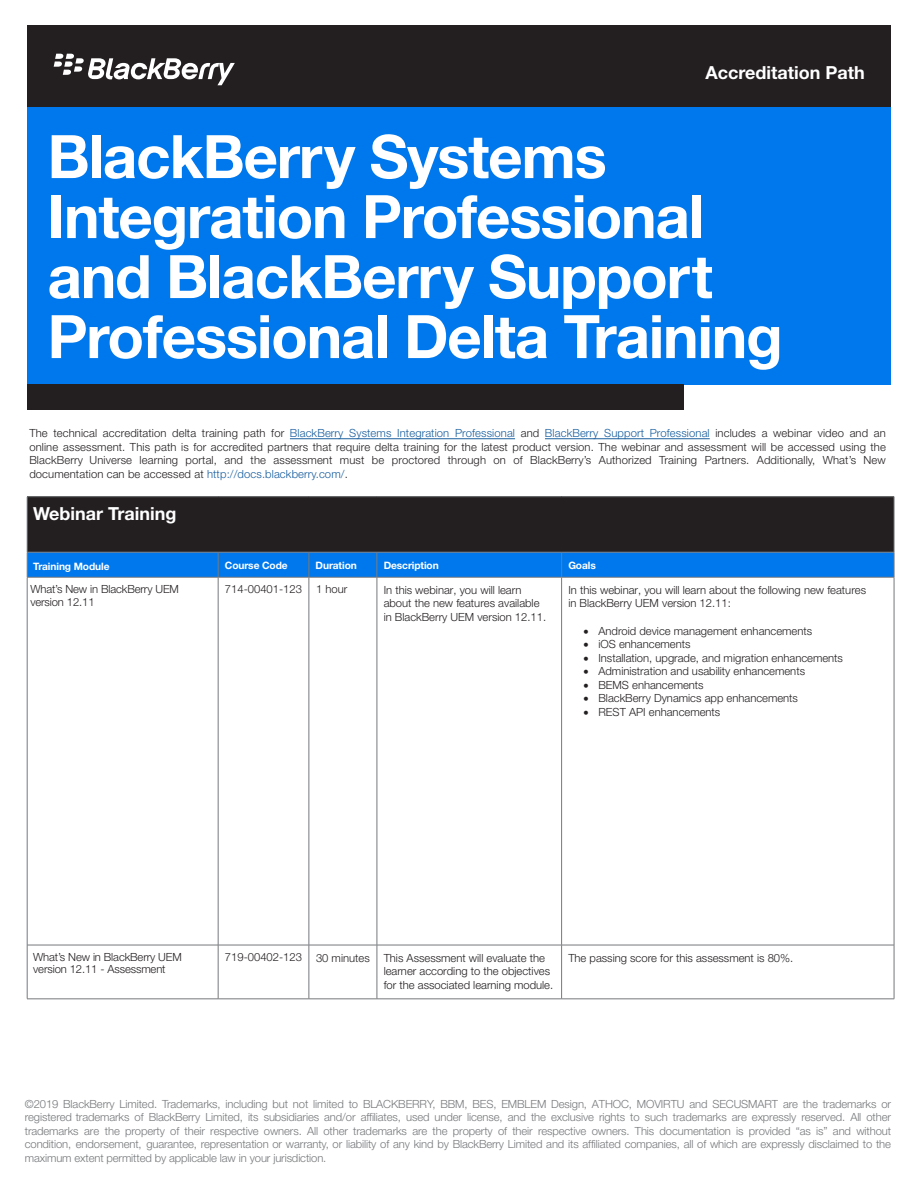
<style>
.page{position:relative;width:918px;height:1188px;background:#fff}
.page>*{position:absolute;margin:0;border:0;box-sizing:border-box;transform-origin:0 0}
.t1{font:700 60px/60px "Helvetica Neue";letter-spacing:-.02em;color:#fff}
.t2{font:700 18px "Helvetica Neue";color:#fff}
.t3{font:300 11.25px/13.5px "Helvetica Neue LT Std";color:#231f20}
.t4{font:300 11.25px/13.5px "Helvetica Neue LT Std";letter-spacing:-.01em;color:#76787b;text-align:justify}
.t5{font:700 10.2px "Helvetica Neue";letter-spacing:-.01em;color:#fff}
.s1{color:#175d9e}
</style>
<div class="page">
<div style="left:27px;top:107px;width:864px;height:277px;background:#0078ed"></div>
<div style="left:27px;top:26px;width:864px;height:81px;background:#231f20"></div>
<svg style="left:54px;top:54px;width:181px;height:31px"></svg>
<div style="left:27px;top:384px;width:657px;height:26px;background:#231f20"></div>
<div style="left:27px;top:497px;width:867px;height:55px;background:#231f20"></div>
<svg style="left:28px;top:578px;width:866px;height:421px"></svg>
<hr style="left:27px;top:497px;width:1px;height:55px;background:#76787b">
<hr style="left:27px;top:496px;width:191px;height:1px;background:#76787b">
<hr style="left:218px;top:496px;width:91px;height:1px;background:#76787b">
<hr style="left:309px;top:496px;width:68px;height:1px;background:#76787b">
<hr style="left:377px;top:496px;width:185px;height:1px;background:#76787b">
<hr style="left:562px;top:496px;width:332px;height:1px;background:#76787b">
<hr style="left:894px;top:497px;width:1px;height:55px;background:#76787b">
<hr style="left:27px;top:577px;width:1px;height:368px;background:#76787b">
<hr style="left:27px;top:945px;width:1px;height:54px;background:#76787b">
<hr style="left:27px;top:577px;width:191px;height:1px;background:#76787b">
<hr style="left:27px;top:945px;width:191px;height:1px;background:#76787b">
<hr style="left:27px;top:999px;width:191px;height:1px;background:#76787b">
<hr style="left:218px;top:577px;width:1px;height:368px;background:#76787b">
<hr style="left:218px;top:945px;width:1px;height:54px;background:#76787b">
<hr style="left:218px;top:577px;width:91px;height:1px;background:#76787b">
<hr style="left:309px;top:577px;width:68px;height:1px;background:#76787b">
<hr style="left:309px;top:577px;width:1px;height:368px;background:#76787b">
<hr style="left:377px;top:577px;width:1px;height:368px;background:#76787b">
<hr style="left:561px;top:577px;width:1px;height:368px;background:#76787b">
<hr style="left:894px;top:577px;width:1px;height:368px;background:#76787b">
<hr style="left:309px;top:945px;width:1px;height:54px;background:#76787b">
<hr style="left:377px;top:945px;width:1px;height:54px;background:#76787b">
<hr style="left:561px;top:945px;width:1px;height:54px;background:#76787b">
<hr style="left:894px;top:945px;width:1px;height:54px;background:#76787b">
<hr style="left:218px;top:945px;width:91px;height:1px;background:#76787b">
<hr style="left:309px;top:945px;width:68px;height:1px;background:#76787b">
<hr style="left:377px;top:945px;width:185px;height:1px;background:#76787b">
<hr style="left:562px;top:945px;width:332px;height:1px;background:#76787b">
<hr style="left:218px;top:999px;width:91px;height:1px;background:#76787b">
<hr style="left:309px;top:999px;width:68px;height:1px;background:#76787b">
<hr style="left:377px;top:999px;width:185px;height:1px;background:#76787b">
<hr style="left:562px;top:999px;width:332px;height:1px;background:#76787b">
<svg style="left:27px;top:552px;width:868px;height:25px;background:#0578e7"></svg>
<hr style="left:377px;top:577px;width:185px;height:1px;background:#76787b">
<hr style="left:562px;top:577px;width:332px;height:1px;background:#76787b">
<hr style="left:290px;top:438px;width:225px;height:1px;background:#175d9e">
<hr style="left:545px;top:438px;width:165px;height:1px;background:#175d9e">
<p class="t2" style="left:706px;top:58px;width:161px">Accreditation Path</p>
<p class="t1" style="left:48px;top:128px;width:737px">BlackBerry Systems<br>Integration Professional and BlackBerry Support<br>Professional Delta Training</p>
<p class="t3" style="left:29px;top:426px;width:858px;text-align:justify">The technical accreditation delta training path for <span class="s1">BlackBerry Systems Integration Professional</span> and <span class="s1">BlackBerry Support Professional</span> includes a webinar video and an online assessment. This path is for accredited partners that require delta training for the latest product version. The webinar and assessment will be accessed using the BlackBerry Universe learning portal, and the assessment must be proctored through on of BlackBerry’s Authorized Training Partners. Additionally, What’s New documentation can be accessed at <span class="s1">http://docs.blackberry.com/</span>.</p>
<p class="t2" style="left:33px;top:500px;width:145px">Webinar Training</p>
<p class="t5" style="left:33px;top:558px;width:78px">Training Module</p>
<p class="t5" style="left:225px;top:557px;width:64px">Course Code</p>
<p class="t5" style="left:316px;top:557px;width:43px">Duration</p>
<p class="t5" style="left:384px;top:557px;width:57px">Description</p>
<p class="t5" style="left:568px;top:557px;width:29px">Goals</p>
<p class="t3" style="left:30px;top:582px;width:150px;line-height:12.8px">What’s New in BlackBerry UEM version 12.11</p>
<p class="t3" style="left:225px;top:582px;width:79px">714-00401-123</p>
<p class="t3" style="left:316px;top:582px;width:33px">1 hour</p>
<p class="t3" style="left:384px;top:583px;width:164px">In this webinar, you will learn about the new features available in BlackBerry UEM version 12.11.</p>
<p class="t3" style="left:568px;top:583px;width:299px">In this webinar, you will learn about the following new features in BlackBerry UEM version 12.11:</p>
<p class="t3" style="left:583px;top:624px;width:230px">• Android device management enhancements</p>
<p class="t3" style="left:583px;top:637px;width:109px">• iOS enhancements</p>
<p class="t3" style="left:583px;top:651px;width:261px">• Installation, upgrade, and migration enhancements</p>
<p class="t3" style="left:583px;top:664px;width:223px">• Administration and usability enhancements</p>
<p class="t3" style="left:583px;top:678px;width:122px">• BEMS enhancements</p>
<p class="t3" style="left:583px;top:691px;width:216px">• BlackBerry Dynamics app enhancements</p>
<p class="t3" style="left:583px;top:705px;width:138px">• REST API enhancements</p>
<p class="t3" style="left:33px;top:951px;width:150px;line-height:12px">What’s New in BlackBerry UEM version 12.11 - Assessment</p>
<p class="t3" style="left:225px;top:950px;width:79px">719-00402-123</p>
<p class="t3" style="left:316px;top:951px;width:55px">30 minutes</p>
<p class="t3" style="left:384px;top:951px;width:171px">This Assessment will evaluate the learner according to the objectives for the associated learning module.</p>
<p class="t3" style="left:568px;top:951px;width:227px">The passing score for this assessment is 80%.</p>
<p class="t4" style="left:25px;top:1097px;width:868px">©2019 BlackBerry Limited. Trademarks, including but not limited to BLACKBERRY, BBM, BES, EMBLEM Design, ATHOC, MOVIRTU and SECUSMART are the trademarks or registered trademarks of BlackBerry Limited, its subsidiaries and/or affiliates, used under license, and the exclusive rights to such trademarks are expressly reserved. All other trademarks are the property of their respective owners. All other trademarks are the property of their respective owners. This documentation is provided “as is” and without condition, endorsement, guarantee, representation or warranty, or liability of any kind by BlackBerry Limited and its affiliated companies, all of which are expressly disclaimed to the maximum extent permitted by applicable law in your jurisdiction.</p>
</div>
